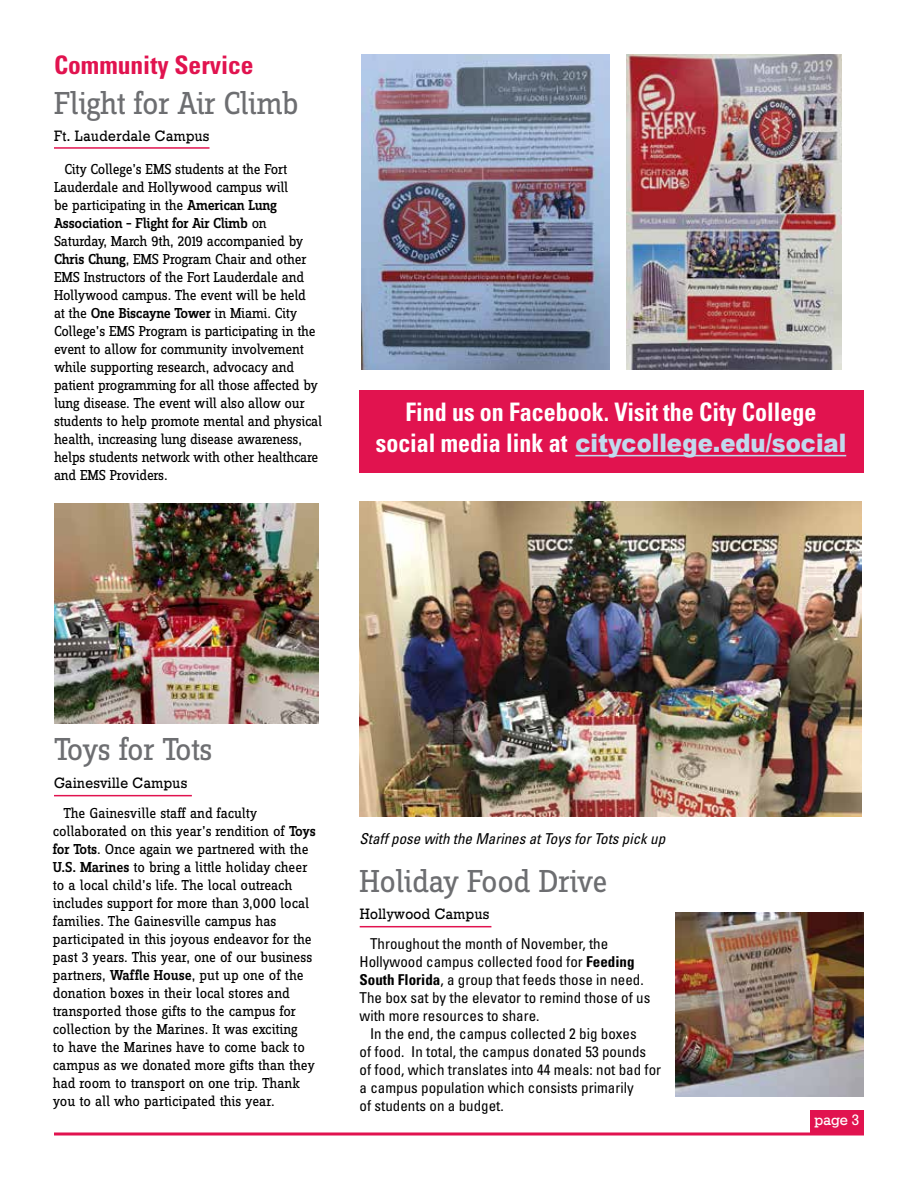
<style>
.page{position:relative;width:918px;height:1188px;background:#fff}
.page>*{position:absolute;margin:0;border:0;box-sizing:border-box;transform-origin:0 0}
.t1{font:33px "Zine Slab Dis";letter-spacing:-.02em;color:#6d6e71}
.t2{font:900 25.5px "Arial";color:#c1d9ed;scale:.89 1}
.t3{font:700 condensed 25.5px "Univers";color:#fff;scale:.94 1}
.t4{font:700 condensed 25.5px "Univers";color:#e1134f}
.t5{font:15px/18px "Zine Slab Dis";letter-spacing:-.01em;color:#000}
.t6{font:condensed 15px/18px "Univers";color:#000}
.t7{font:15px "Geometric Slab 712 BT Medium A";letter-spacing:.03em;color:#000;scale:.95 1}
.t8{font:italic condensed 15px "Univers";color:#000}
.t9{font:15px "Geometric Slab 712 BT Medium A";color:#fff}
.s1{font-weight:500}
.s2{font-family:"Univers";font-weight:700;font-stretch:condensed;color:#fff}
.s3{font-weight:700}
</style>
<div class="page">
<svg style="left:54px;top:1132px;width:810px;height:4px;background:#e84d7a"></svg>
<div style="left:810px;top:1110px;width:54px;height:24px;background:#e1134f"></div>
<img style="left:675px;top:913px;width:189px;height:183px">
<hr style="left:54px;top:795px;width:138px;height:1px;background:#e1134f">
<div style="left:360px;top:390px;width:504px;height:82px;background:#e1134f"></div>
<hr style="left:575px;top:455px;width:271px;height:1px;background:#c1d9ed">
<img style="left:626px;top:54px;width:215px;height:315px">
<hr style="left:54px;top:147px;width:156px;height:2px;background:#e1134f">
<img style="left:362px;top:54px;width:248px;height:315px">
<img style="left:54px;top:503px;width:265px;height:221px">
<img style="left:360px;top:501px;width:502px;height:315px">
<hr style="left:360px;top:926px;width:131px;height:1px;background:#e1134f">
<h2 class="t4" style="left:54px;top:49px;width:201px">Community Service</h2>
<h1 class="t1" style="left:54px;top:87px;width:247px">Flight for Air Climb</h1>
<p class="t7" style="left:54px;top:127px;width:165px">Ft. Lauderdale Campus</p>
<p class="t5" style="left:54px;top:160px;width:270px;text-indent:10px">City College’s EMS students at the Fort Lauderdale and Hollywood campus will<br>be participating in the <span class="s1">American Lung Association – Flight for Air Climb</span> on Saturday, March 9th, 2019 accompanied by <span class="s1">Chris Chung</span>, EMS Program Chair and other EMS Instructors of the Fort Lauderdale and Hollywood campus. The event will be held<br>at the <span class="s1">One Biscayne Tower</span> in Miami. City College’s EMS Program is participating in the event to allow for community involvement while supporting research, advocacy and patient programming for all those affected by lung disease. The event will also allow our students to help promote mental and physical health, increasing lung disease awareness, helps students network with other healthcare and EMS Providers.</p>
<h2 class="t3" style="left:405px;top:396px;width:439px">Find us on Facebook. Visit the City College</h2>
<h2 class="t2" style="left:376px;top:429px;width:530px"><span class="s2">social media link at</span> citycollege.edu/social</h2>
<h1 class="t1" style="left:54px;top:733px;width:160px">Toys for Tots</h1>
<p class="t7" style="left:54px;top:773px;width:142px">Gainesville Campus</p>
<p class="t5" style="left:53px;top:805px;width:264px;text-indent:10px">The Gainesville staff and faculty collaborated on this year’s rendition of <span class="s1">Toys for Tots</span>. Once again we partnered with the <span class="s1">U.S. Marines</span> to bring a little holiday cheer to a local child’s life. The local outreach includes support for more than 3,000 local families. The Gainesville campus has participated in this joyous endeavor for the past 3 years. This year, one of our business partners, <span class="s1">Waffle House</span>, put up one of the donation boxes in their local stores and transported those gifts to the campus for collection by the Marines. It was exciting<br>to have the Marines have to come back to campus as we donated more gifts than they had room to transport on one trip. Thank you to all who participated this year.</p>
<p class="t8" style="left:360px;top:829px;width:307px">Staff pose with the Marines at Toys for Tots pick up</p>
<h1 class="t1" style="left:360px;top:865px;width:249px">Holiday Food Drive</h1>
<p class="t6" style="left:360px;top:934px;width:292px;text-indent:10px">Throughout the month of November, the Hollywood campus collected food for <span class="s3">Feeding South Florida</span>, a group that feeds those in need.<br>The box sat by the elevator to remind those of us with more resources to share.</p>
<p class="t6" style="left:360px;top:1024px;width:303px;text-indent:10px">In the end, the campus collected 2 big boxes<br>of food. In total, the campus donated 53 pounds of food, which translates into 44 meals: not bad for a campus population which consists primarily<br>of students on a budget.</p>
<p class="t7" style="left:360px;top:904px;width:138px">Hollywood Campus</p>
<p class="t9" style="left:814px;top:1111px;width:46px">page 3</p>
</div>
